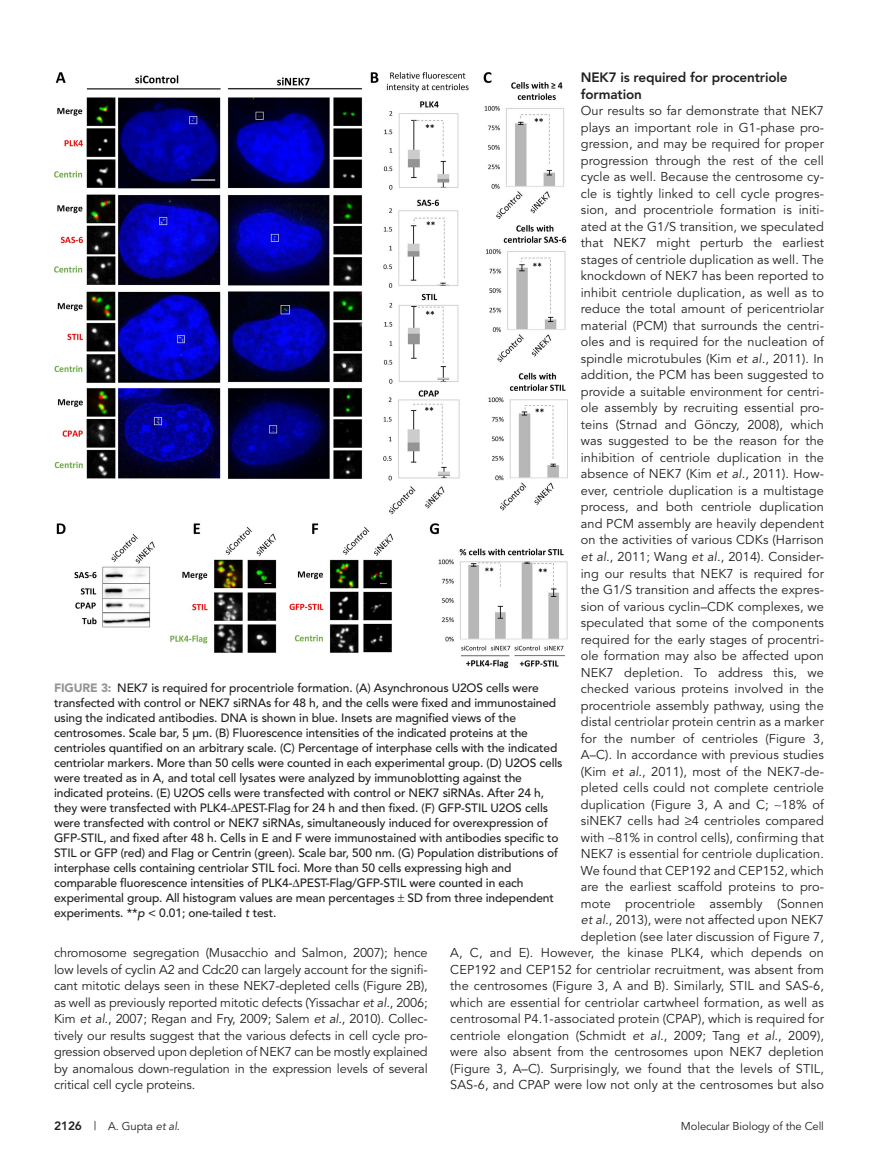
<style>
.page{position:relative;width:878px;height:1175px;background:#fff}
.page>*{position:absolute;margin:0;border:0;box-sizing:border-box;transform-origin:0 0}
.t1{font:800 13.5px/16.5px "Avenir";letter-spacing:-.01em;color:#231f20}
.ParaFL{font:12.75px/16.5px "Avenir";letter-spacing:.01em;color:#231f20;text-align:right}
.Para{font:12.75px/16.5px "Avenir";letter-spacing:-.01em;color:#231f20;text-align:justify}
.FigCaption{font:500 12px/15px "Avenir";letter-spacing:-.01em;color:#231f20}
.t2{font:11.25px "Avenir";letter-spacing:-.01em;color:#231f20}
.s1{font-style:italic}
.s2{font-weight:900;color:#939598}
.s3{font-weight:800;font-size:12px}
.s4{font-size:12px}
</style>
<div class="page">
<img style="left:54px;top:72px;width:513px;height:595px">
<h2 class="t1" style="left:580px;top:69px;width:208px">NEK7 is required for procentriole formation</h2>
<p class="ParaFL" style="left:450px;top:103px;width:375px">Our results so far demonstrate that NEK7<br>plays an important role in G1-phase pro-<br>gression, and may be required for proper<br>progression through the rest of the cell<br>cycle as well. Because the centrosome cy-<br>cle is tightly linked to cell cycle progres-<br>sion, and procentriole formation is initi-<br>ated at the G1/S transition, we speculated<br>that NEK7 might perturb the earliest<br>stages of centriole duplication as well. The<br>knockdown of NEK7 has been reported to<br>inhibit centriole duplication, as well as to<br>reduce the total amount of pericentriolar<br>material (PCM) that surrounds the centri-<br>oles and is required for the nucleation of<br>spindle microtubules (Kim <span class="s1">et al.</span>, 2011). In<br>addition, the PCM has been suggested to<br>provide a suitable environment for centri-<br>ole assembly by recruiting essential pro-<br>teins (Strnad and Gönczy, 2008), which<br>was suggested to be the reason for the<br>inhibition of centriole duplication in the<br>absence of NEK7 (Kim <span class="s1">et al.</span>, 2011). How-<br>ever, centriole duplication is a multistage<br>process, and both centriole duplication<br>and PCM assembly are heavily dependent<br>on the activities of various CDKs (Harrison<br><span class="s1">et al.</span>, 2011; Wang <span class="s1">et al.</span>, 2014). Consider-<br>ing our results that NEK7 is required for<br>the G1/S transition and affects the expres-<br>sion of various cyclin–CDK complexes, we<br>speculated that some of the components<br>required for the early stages of procentri-<br>ole formation may also be affected upon<br>NEK7 depletion. To address this, we<br>checked various proteins involved in the<br>procentriole assembly pathway, using the<br>distal centriolar protein centrin as a marker<br>for the number of centrioles (Figure 3,<br>A–C). In accordance with previous studies<br>(Kim <span class="s1">et al.</span>, 2011), most of the NEK7-de-<br>pleted cells could not complete centriole<br>duplication (Figure 3, A and C; ∼18% of<br>siNEK7 cells had ≥4 centrioles compared<br>with ∼81% in control cells), confirming that<br>NEK7 is essential for centriole duplication.<br>We found that CEP192 and CEP152, which<br>are the earliest scaffold proteins to pro-<br>mote procentriole assembly (Sonnen<br><span class="s1">et al.</span>, 2013), were not affected upon NEK7<br>depletion (see later discussion of Figure 7,<br>A, C, and E). However, the kinase PLK4, which depends on CEP192 and CEP152 for centriolar recruitment, was absent from the centrosomes (Figure 3, A and B). Similarly, STIL and SAS-6, which are essential for centriolar cartwheel formation, as well as centrosomal P4.1-associated protein (CPAP), which is required for centriole elongation (Schmidt <span class="s1">et al.</span>, 2009; Tang <span class="s1">et al.</span>, 2009), were also absent from the centrosomes upon NEK7 depletion (Figure 3, A–C). Surprisingly, we found that the levels of STIL, SAS-6, and CPAP were low not only at the centrosomes but also</p>
<p class="FigCaption" style="left:54px;top:680px;width:510px"><span class="s2">FIGURE 3:</span> NEK7 is required for procentriole formation. (A) Asynchronous U2OS cells were transfected with control or NEK7 siRNAs for 48 h, and the cells were fixed and immunostained using the indicated antibodies. DNA is shown in blue. Insets are magnified views of the centrosomes. Scale bar, 5 μm. (B) Fluorescence intensities of the indicated proteins at the centrioles quantified on an arbitrary scale. (C) Percentage of interphase cells with the indicated centriolar markers. More than 50 cells were counted in each experimental group. (D) U2OS cells were treated as in A, and total cell lysates were analyzed by immunoblotting against the indicated proteins. (E) U2OS cells were transfected with control or NEK7 siRNAs. After 24 h, they were transfected with PLK4- PEST-Flag for 24 h and then fixed. (F) GFP-STIL U2OS cells were transfected with control or NEK7 siRNAs, simultaneously induced for overexpression of GFP-STIL, and fixed after 48 h. Cells in E and F were immunostained with antibodies specific to STIL or GFP (red) and Flag or Centrin (green). Scale bar, 500 nm. (G) Population distributions of interphase cells containing centriolar STIL foci. More than 50 cells expressing high and comparable fluorescence intensities of PLK4- PEST-Flag/GFP-STIL were counted in each experimental group. All histogram values are mean percentages SD from three independent experiments. **<span class="s1">p</span> &lt; 0.01; one-tailed <span class="s1">t</span> test.</p>
<p class="Para" style="left:54px;top:944px;width:375px">chromosome segregation (Musacchio and Salmon, 2007); hence low levels of cyclin A2 and Cdc20 can largely account for the signifi&shy;cant mitotic delays seen in these NEK7-depleted cells (Figure 2B), as well as previously reported mitotic defects (Yissachar <span class="s1">et al.</span>, 2006; Kim <span class="s1">et al.</span>, 2007; Regan and Fry, 2009; Salem <span class="s1">et al.</span>, 2010). Collec&shy;tively our results suggest that the various defects in cell cycle pro&shy;gression observed upon depletion of NEK7 can be mostly explained by anomalous down-regulation in the expression levels of several critical cell cycle proteins.</p>
<p class="t2" style="left:54px;top:1119px;width:128px"><span class="s3">2126</span> <span class="s4">|</span> A. Gupta <span class="s1">et al</span>.</p>
<p class="t2" style="left:681px;top:1119px;width:144px">Molecular Biology of the Cell</p>
</div>
